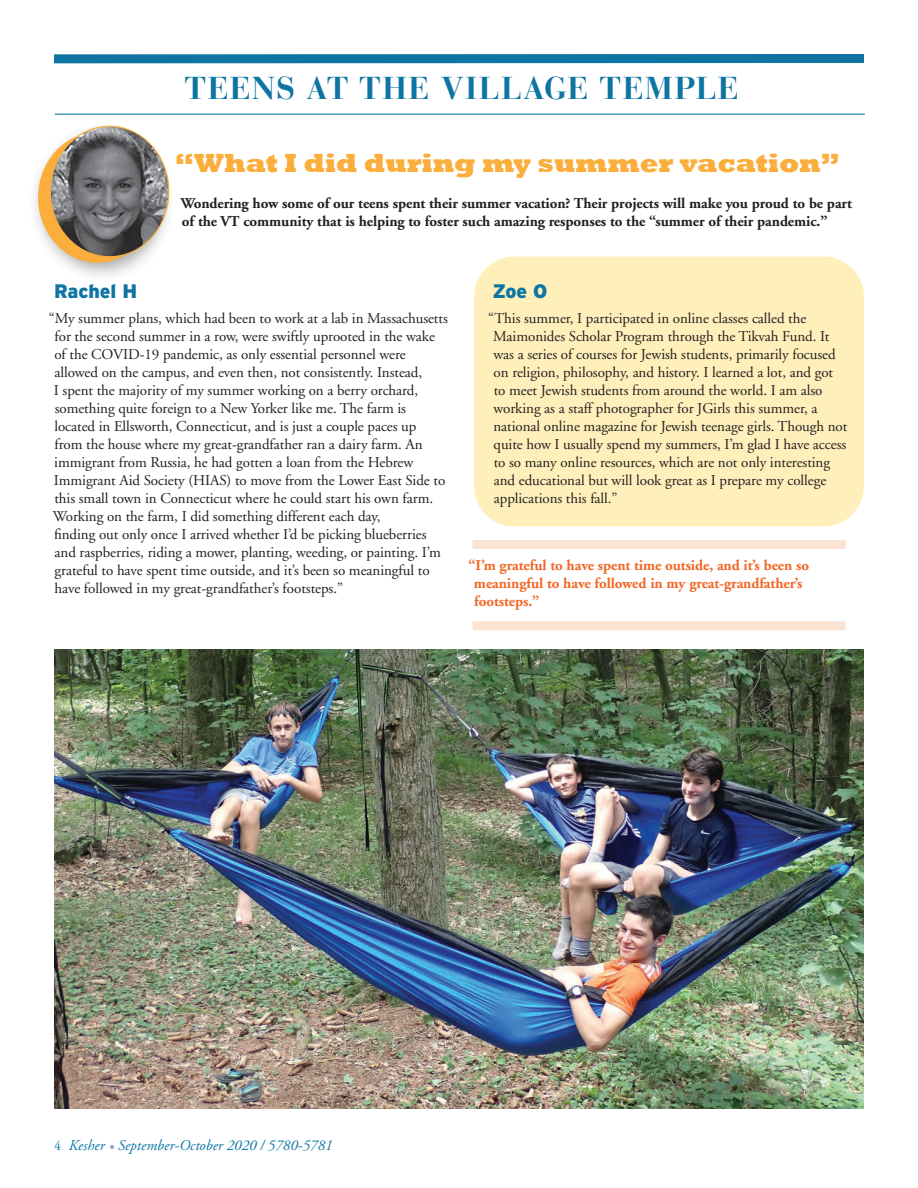
<style>
.page{position:relative;width:918px;height:1188px;background:#fff}
.page>*{position:absolute;margin:0;border:0;box-sizing:border-box;transform-origin:0 0}
.t1{font:700 31.5px "Bauer Bodoni";letter-spacing:.04em;color:#0e75a3}
.t2{font:800 27px "Rockwell";letter-spacing:-.005em;color:#fbae3c}
.t3{font:900 19.5px "Interstate";letter-spacing:-.005em;color:#0e75a3}
.t4{font:15px/18px "Adobe Garamond";letter-spacing:-.005em;color:#231f20}
.t5{font:700 15px/18px "Adobe Garamond";letter-spacing:-.005em;color:#231f20}
.t6{font:700 15px/18px "Adobe Garamond";letter-spacing:-.005em;color:#f26728}
.t7{font:italic 15px "Adobe Garamond";color:#0e75a3}
.s1{font-style:normal;font-size:13.5px}
.s2{color:#8daac8}
</style>
<div class="page">
<div style="left:474px;top:256px;width:390px;height:270px;background:#fff0bb;border-radius:40px"></div>
<div style="left:54px;top:54px;width:810px;height:9px;background:#0e75a3"></div>
<hr style="left:55px;top:114px;width:810px;height:1px;background:#0e75a3">
<div style="left:28px;top:122px;width:149px;height:161px;background:#231f20;opacity:.39"></div>
<div style="left:38px;top:132px;width:119px;height:131px;background:#fbae3c;border-radius:50%"></div>
<img style="left:50px;top:126px;width:119px;height:131px">
<img style="left:54px;top:650px;width:810px;height:458px">
<div style="left:472px;top:540px;width:374px;height:9px;background:#fce4d5"></div>
<div style="left:472px;top:621px;width:374px;height:9px;background:#fce4d5"></div>
<h1 class="t1" style="left:185px;top:70px;width:556px">TEENS AT THE VILLAGE TEMPLE</h1>
<h2 class="t2" style="left:175px;top:147px;width:667px">“What I did during my summer vacation”</h2>
<p class="t5" style="left:181px;top:195px;width:673px">Wondering how some of our teens spent their summer vacation? Their projects will make you proud to be part of the VT community that is helping to foster such amazing responses to the “summer of their pandemic.”</p>
<h3 class="t3" style="left:54px;top:280px;width:84px">Rachel H</h3>
<p class="t4" style="left:49px;top:309px;width:400px">“My summer plans, which had been to work at a lab in Massachusetts for the second summer in a row, were swiftly uprooted in the wake<br>of the COVID-19 pandemic, as only essential personnel were<br>allowed on the campus, and even then, not consistently. Instead,<br>I spent the majority of my summer working on a berry orchard, something quite foreign to a New Yorker like me. The farm is<br>located in Ellsworth, Connecticut, and is just a couple paces up<br>from the house where my great-grandfather ran a dairy farm. An immigrant from Russia, he had gotten a loan from the Hebrew Immigrant Aid Society (HIAS) to move from the Lower East Side to this small town in Connecticut where he could start his own farm.<br>Working on the farm, I did something different each day,<br>finding out only once I arrived whether I’d be picking blueberries<br>and raspberries, riding a mower, planting, weeding, or painting. I’m grateful to have spent time outside, and it’s been so meaningful to have followed in my great-grandfather’s footsteps.”</p>
<h3 class="t3" style="left:492px;top:280px;width:57px">Zoe O</h3>
<p class="t4" style="left:493px;top:309px;width:356px;text-indent:-5px">“This summer, I participated in online classes called the Maimonides Scholar Program through the Tikvah Fund. It was a series of courses for Jewish students, primarily focused on religion, philosophy, and history. I learned a lot, and got to meet Jewish students from around the world. I am also working as a staff photographer for JGirls this summer, a national online magazine for Jewish teenage girls. Though not quite how I usually spend my summers, I’m glad I have access to so many online resources, which are not only interesting and educational but will look great as I prepare my college applications this fall.”</p>
<p class="t6" style="left:474px;top:557px;width:337px;text-indent:-5px">“I’m grateful to have spent time outside, and it’s been so meaningful to have followed in my great-grandfather’s footsteps.”</p>
<p class="t7" style="left:54px;top:1137px;width:280px"><span class="s1">4</span> Kesher <span class="s2">•</span> September-October 2020 / 5780-5781</p>
</div>
